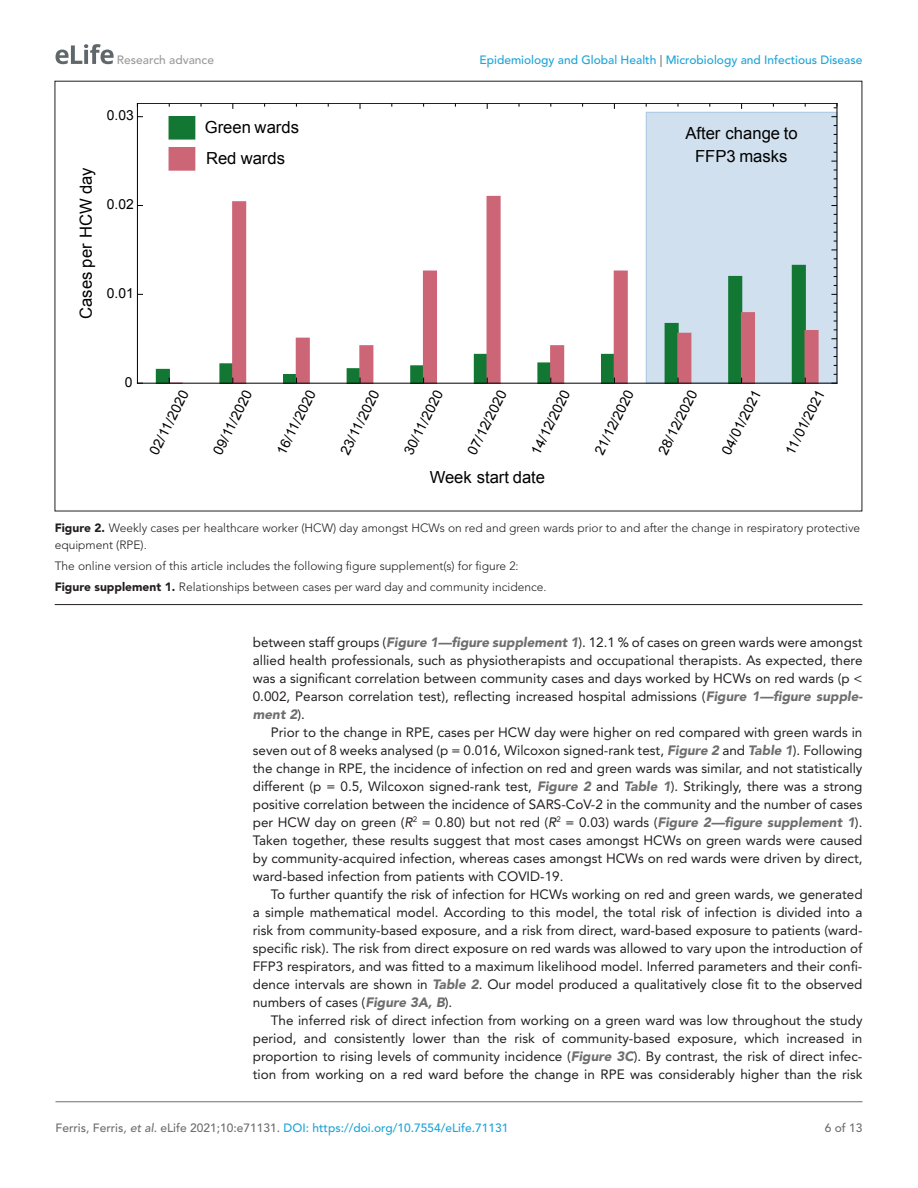
<style>
.page{position:relative;width:918px;height:1188px;background:#fff}
.page>*{position:absolute;margin:0;border:0;box-sizing:border-box;transform-origin:0 0}
.t1{font:16.65px/31px "font 00000000270 c 96 b 9";color:#000}
.t2{font:13.8px "font 00000000270 c 96 b 9";color:#000}
.t3{font:13.5px/18px "Avenir LT Std";color:#231f20;text-align:justify}
.t4{font:300 12px/16.5px "Avenir LT Std";color:#231f20}
.t5{font:500 12px "Avenir LT Std";color:#1ea4d7}
.t6{font:500 12px "Avenir LT Std";color:#9a9a9a}
.t7{font:500 12px "Avenir LT Std";color:#6e6e70}
.s1{color:#6e6e70}
.s2{font-weight:900}
.s3{font-weight:900;font-style:italic;color:#6e6e70}
.s4{font-style:italic}
.s5{font-style:italic;color:#6e6e70}
</style>
<div class="page">
<svg style="left:56px;top:44px;width:58px;height:20px"></svg>
<hr style="left:56px;top:1101px;width:806px;height:1px;background:#6e6e70">
<hr style="left:55px;top:604px;width:807px;height:1px;background:#231f20">
<div style="left:646px;top:112px;width:191px;height:271px;background:#d1e0ef"></div>
<div style="left:157px;top:370px;width:12px;height:13px;background:#173"></div>
<div style="left:156px;top:369px;width:14px;height:15px;border:1px solid #173"></div>
<div style="left:220px;top:364px;width:13px;height:19px;background:#173"></div>
<div style="left:219px;top:363px;width:15px;height:21px;border:1px solid #173"></div>
<div style="left:284px;top:375px;width:12px;height:8px;background:#173"></div>
<div style="left:283px;top:374px;width:14px;height:10px;border:1px solid #173"></div>
<div style="left:347px;top:369px;width:13px;height:14px;background:#173"></div>
<div style="left:347px;top:368px;width:14px;height:16px;border:1px solid #173"></div>
<div style="left:411px;top:366px;width:13px;height:17px;background:#173"></div>
<div style="left:410px;top:365px;width:14px;height:19px;border:1px solid #173"></div>
<div style="left:474px;top:355px;width:13px;height:28px;background:#173"></div>
<div style="left:474px;top:354px;width:14px;height:30px;border:1px solid #173"></div>
<div style="left:538px;top:363px;width:13px;height:20px;background:#173"></div>
<div style="left:537px;top:362px;width:15px;height:22px;border:1px solid #173"></div>
<div style="left:602px;top:355px;width:12px;height:28px;background:#173"></div>
<div style="left:601px;top:354px;width:14px;height:30px;border:1px solid #173"></div>
<div style="left:665px;top:324px;width:13px;height:59px;background:#173"></div>
<div style="left:665px;top:323px;width:14px;height:61px;border:1px solid #173"></div>
<div style="left:729px;top:277px;width:13px;height:106px;background:#173"></div>
<div style="left:728px;top:276px;width:14px;height:108px;border:1px solid #173"></div>
<div style="left:792px;top:266px;width:13px;height:117px;background:#173"></div>
<div style="left:792px;top:265px;width:14px;height:119px;border:1px solid #173"></div>
<div style="left:233px;top:202px;width:13px;height:181px;background:#c67"></div>
<div style="left:232px;top:201px;width:14px;height:183px;border:1px solid #c67"></div>
<div style="left:296px;top:338px;width:13px;height:45px;background:#c67"></div>
<div style="left:296px;top:338px;width:14px;height:46px;border:1px solid #c67"></div>
<div style="left:360px;top:346px;width:13px;height:37px;background:#c67"></div>
<div style="left:359px;top:345px;width:14px;height:39px;border:1px solid #c67"></div>
<div style="left:424px;top:271px;width:12px;height:112px;background:#c67"></div>
<div style="left:423px;top:271px;width:14px;height:113px;border:1px solid #c67"></div>
<div style="left:487px;top:197px;width:13px;height:186px;background:#c67"></div>
<div style="left:487px;top:196px;width:14px;height:188px;border:1px solid #c67"></div>
<div style="left:551px;top:346px;width:13px;height:37px;background:#c67"></div>
<div style="left:550px;top:345px;width:14px;height:39px;border:1px solid #c67"></div>
<div style="left:614px;top:271px;width:13px;height:112px;background:#c67"></div>
<div style="left:614px;top:271px;width:14px;height:113px;border:1px solid #c67"></div>
<div style="left:678px;top:333px;width:13px;height:50px;background:#c67"></div>
<div style="left:677px;top:333px;width:14px;height:51px;border:1px solid #c67"></div>
<div style="left:742px;top:313px;width:12px;height:70px;background:#c67"></div>
<div style="left:741px;top:312px;width:14px;height:72px;border:1px solid #c67"></div>
<div style="left:805px;top:331px;width:13px;height:52px;background:#c67"></div>
<div style="left:804px;top:330px;width:15px;height:54px;border:1px solid #c67"></div>
<div style="left:169px;top:117px;width:26px;height:22px;background:#173"></div>
<div style="left:169px;top:116px;width:26px;height:24px;border:1px solid #173"></div>
<div style="left:169px;top:148px;width:26px;height:22px;background:#c67"></div>
<div style="left:169px;top:147px;width:26px;height:24px;border:1px solid #c67"></div>
<hr style="left:137px;top:383px;width:700px;height:1px;background:#000">
<hr style="left:137px;top:103px;width:1px;height:280px;background:#000">
<hr style="left:137px;top:103px;width:700px;height:1px;background:#000">
<hr style="left:837px;top:103px;width:1px;height:280px;background:#000">
<svg style="left:169px;top:378px;width:13px;height:6px"></svg>
<svg style="left:834px;top:103px;width:4px;height:5px"></svg>
<p class="t6" style="left:117px;top:53px;width:99px">Research advance</p>
<p class="t5" style="left:480px;top:53px;width:384px">Epidemiology and Global Health <span class="s1">|</span> Microbiology and Infectious Disease</p>
<p class="t2" style="left:107px;top:106px;width:28px">0.03</p>
<p class="t1" style="left:70px;top:319px;width:153px;rotate:-90deg">Cases per HCW day</p>
<p class="t2" style="left:107px;top:195px;width:28px">0.02</p>
<p class="t2" style="left:107px;top:284px;width:28px">0.01</p>
<p class="t1" style="left:205px;top:112px;width:96px">Green wards<br>Red wards</p>
<p class="t1" style="left:685px;top:121px;width:114px;line-height:23.5px;text-align:center">After change to<br>FFP3 masks</p>
<p class="t2" style="left:125px;top:373px;width:9px">0</p>
<p class="t2" style="left:145px;top:449px;width:71px;rotate:-63deg">02/11/2020</p>
<p class="t2" style="left:209px;top:449px;width:71px;rotate:-63deg">09/11/2020</p>
<p class="t2" style="left:272px;top:449px;width:71px;rotate:-63deg">16/11/2020</p>
<p class="t2" style="left:336px;top:449px;width:71px;rotate:-63deg">23/11/2020</p>
<p class="t2" style="left:400px;top:449px;width:71px;rotate:-63deg">30/11/2020</p>
<p class="t2" style="left:463px;top:449px;width:71px;rotate:-63deg">07/12/2020</p>
<p class="t2" style="left:527px;top:449px;width:71px;rotate:-63deg">14/12/2020</p>
<p class="t2" style="left:590px;top:449px;width:71px;rotate:-63deg">21/12/2020</p>
<p class="t2" style="left:654px;top:449px;width:71px;rotate:-63deg">28/12/2020</p>
<p class="t2" style="left:718px;top:449px;width:71px;rotate:-63deg">04/01/2021</p>
<p class="t2" style="left:781px;top:449px;width:71px;rotate:-63deg">11/01/2021</p>
<p class="t1" style="left:430px;top:462px;width:117px">Week start date</p>
<p class="t4" style="left:55px;top:520px;width:807px"><span class="s2">Figure 2.</span> Weekly cases per healthcare worker (HCW) day amongst HCWs on red and green wards prior to and after the change in respiratory protective equipment (RPE).</p>
<p class="t4" style="left:55px;top:555px;width:493px;line-height:21px">The online version of this article includes the following figure supplement(s) for figure 2:<br><span class="s2">Figure supplement 1.</span> Relationships between cases per ward day and community incidence.</p>
<p class="t3" style="left:253px;top:634px;width:611px">between staff groups (<span class="s3">Figure 1—figure supplement 1</span>). 12.1 % of cases on green wards were amongst allied health professionals, such as physiotherapists and occupational therapists. As expected, there was a significant correlation between community cases and days worked by HCWs on red wards (p &lt; 0.002, Pearson correlation test), reflecting increased hospital admissions (<span class="s3">Figure 1—figure supple&shy;ment 2</span>).</p>
<p class="t3" style="left:253px;top:724px;width:611px;text-indent:18px">Prior to the change in RPE, cases per HCW day were higher on red compared with green wards in seven out of 8 weeks analysed (p = 0.016, Wilcoxon signed-rank test, <span class="s3">Figure 2</span> and <span class="s3">Table 1</span>). Following the change in RPE, the incidence of infection on red and green wards was similar, and not statistically different (p = 0.5, Wilcoxon signed-rank test, <span class="s3">Figure 2</span> and <span class="s3">Table 1</span>). Strikingly, there was a strong positive correlation between the incidence of SARS-CoV-2 in the community and the number of cases per HCW day on green (<span class="s4">R</span><sup>2</sup> = 0.80) but not red (<span class="s4">R</span><sup>2</sup> = 0.03) wards (<span class="s3">Figure 2—figure supplement 1</span>).<br>Taken together, these results suggest that most cases amongst HCWs on green wards were caused by community-acquired infection, whereas cases amongst HCWs on red wards were driven by direct, ward-based infection from patients with COVID-19.</p>
<p class="t3" style="left:253px;top:886px;width:611px;text-indent:18px">To further quantify the risk of infection for HCWs working on red and green wards, we generated a simple mathematical model. According to this model, the total risk of infection is divided into a risk from community-based exposure, and a risk from direct, ward-based exposure to patients (ward&shy;specific risk). The risk from direct exposure on red wards was allowed to vary upon the introduction of FFP3 respirators, and was fitted to a maximum likelihood model. Inferred parameters and their confi&shy;dence intervals are shown in <span class="s3">Table 2</span>. Our model produced a qualitatively close fit to the observed numbers of cases (<span class="s3">Figure 3A, B</span>).</p>
<p class="t3" style="left:253px;top:1012px;width:611px;text-indent:18px">The inferred risk of direct infection from working on a green ward was low throughout the study period, and consistently lower than the risk of community-based exposure, which increased in proportion to rising levels of community incidence (<span class="s3">Figure 3C</span>). By contrast, the risk of direct infec&shy;tion from working on a red ward before the change in RPE was considerably higher than the risk</p>
<p class="t5" style="left:56px;top:1121px;width:455px"><span class="s1">Ferris, Ferris</span><span class="s5">, et al</span><span class="s1">. eLife 2021;10:e71131.</span> DOI: https://doi.org/10.7554/eLife.71131</p>
<p class="t7" style="left:825px;top:1121px;width:39px">6 of 13</p>
</div>
